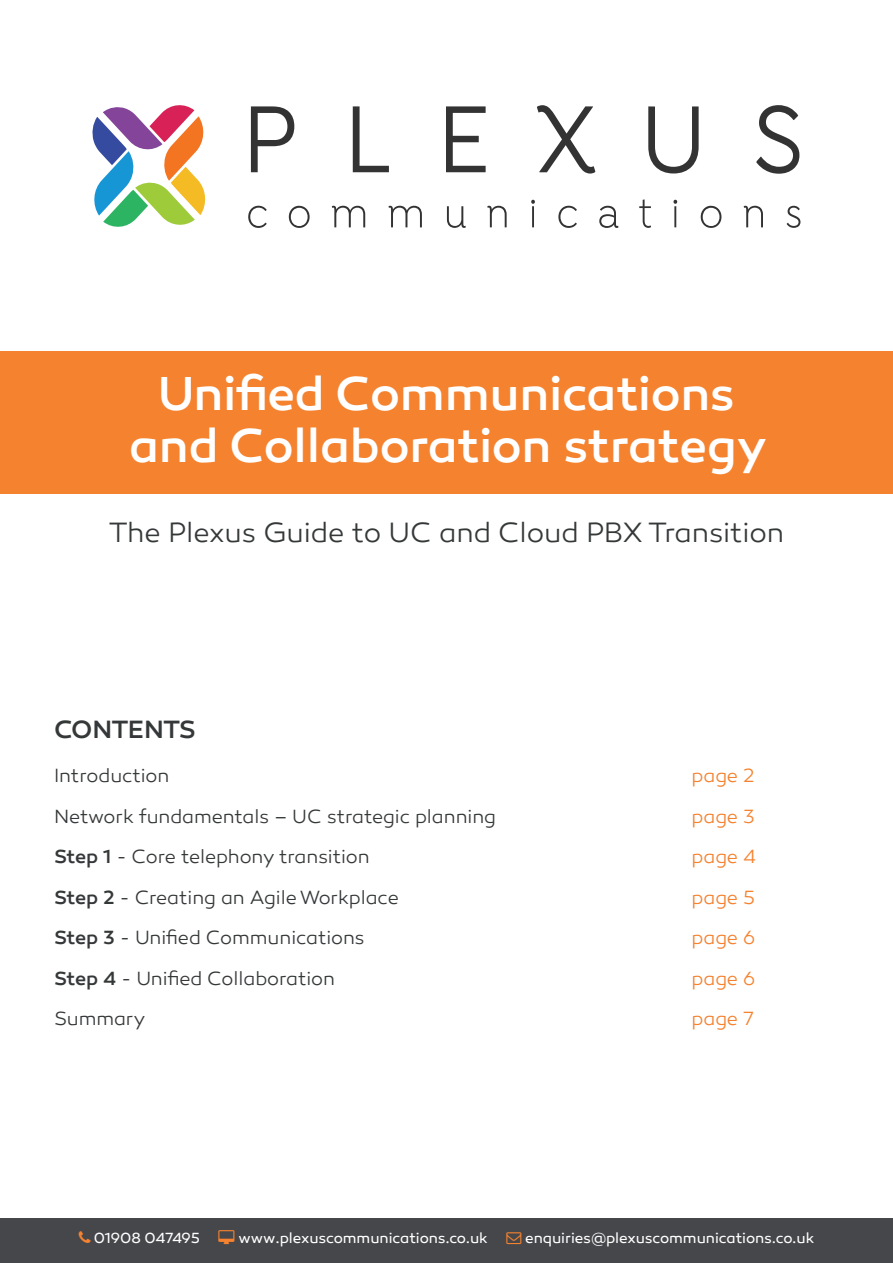
<style>
.page{position:relative;width:893px;height:1263px;background:#fff}
.page>*{position:absolute;margin:0;border:0;box-sizing:border-box;transform-origin:0 0}
.t1{font:500 48.6px/52.5px "Canaro";letter-spacing:-.005em;color:#fff;text-align:center}
.t2{font:300 28.5px "Canaro";letter-spacing:-.005em;color:#353839}
.t3{font:500 25.5px "Canaro";letter-spacing:-.03em;color:#353839}
.t4{font:300 19.5px "Canaro";letter-spacing:-.005em;color:#353839}
.t5{font:300 19.5px "Canaro";letter-spacing:-.005em;color:#f5822f}
.t6{font:15px "Canaro";letter-spacing:-.005em;color:#fff}
.s1{font-weight:500}
</style>
<div class="page">
<div style="left:0;top:351px;width:893px;height:142px;background:#f5822f"></div>
<div style="left:0;top:1218px;width:893px;height:45px;background:#46474b"></div>
<svg style="left:251px;top:106px;width:43px;height:66px"></svg>
<svg style="left:353px;top:106px;width:36px;height:66px"></svg>
<svg style="left:446px;top:106px;width:40px;height:66px"></svg>
<svg style="left:537px;top:105px;width:58px;height:69px"></svg>
<svg style="left:648px;top:106px;width:51px;height:67px"></svg>
<svg style="left:756px;top:105px;width:43px;height:69px"></svg>
<svg style="left:248px;top:206px;width:19px;height:22px"></svg>
<svg style="left:289px;top:206px;width:21px;height:22px"></svg>
<svg style="left:332px;top:206px;width:33px;height:21px"></svg>
<svg style="left:388px;top:206px;width:34px;height:21px"></svg>
<svg style="left:447px;top:206px;width:19px;height:22px"></svg>
<svg style="left:487px;top:206px;width:20px;height:21px"></svg>
<svg style="left:531px;top:200px;width:4px;height:27px"></svg>
<svg style="left:558px;top:206px;width:19px;height:22px"></svg>
<svg style="left:599px;top:206px;width:19px;height:22px"></svg>
<svg style="left:639px;top:199px;width:12px;height:29px"></svg>
<svg style="left:673px;top:200px;width:4px;height:27px"></svg>
<svg style="left:701px;top:206px;width:20px;height:22px"></svg>
<svg style="left:744px;top:206px;width:19px;height:21px"></svg>
<svg style="left:787px;top:206px;width:13px;height:22px"></svg>
<svg style="left:92px;top:105px;width:114px;height:122px"></svg>
<p class="t1" style="left:129px;top:367px;width:639px">Unified Communications and Collaboration strategy</p>
<p class="t2" style="left:109px;top:515px;width:677px">The Plexus Guide to UC and Cloud PBX Transition</p>
<p class="t3" style="left:54px;top:714px;width:144px">CONTENTS</p>
<p class="t4" style="left:54px;top:764px;width:117px">Introduction</p>
<p class="t5" style="left:692px;top:764px;width:64px">page 2</p>
<p class="t4" style="left:54px;top:805px;width:443px">Network fundamentals – UC strategic planning</p>
<p class="t5" style="left:692px;top:805px;width:65px">page 3</p>
<p class="t4" style="left:54px;top:845px;width:317px"><span class="s1">Step 1</span> - Core telephony transition</p>
<p class="t5" style="left:692px;top:845px;width:66px">page 4</p>
<p class="t4" style="left:54px;top:886px;width:346px"><span class="s1">Step 2</span> - Creating an Agile Workplace</p>
<p class="t5" style="left:692px;top:886px;width:65px">page 5</p>
<p class="t4" style="left:54px;top:926px;width:312px"><span class="s1">Step 3</span> - Unified Communications</p>
<p class="t5" style="left:692px;top:926px;width:65px">page 6</p>
<p class="t4" style="left:54px;top:967px;width:282px"><span class="s1">Step 4</span> - Unified Collaboration</p>
<p class="t5" style="left:692px;top:967px;width:65px">page 6</p>
<p class="t4" style="left:54px;top:1007px;width:93px">Summary</p>
<p class="t5" style="left:692px;top:1007px;width:64px">page 7</p>
<p class="t6" style="left:94px;top:1229px;width:108px">01908 047495</p>
<p class="t6" style="left:238px;top:1229px;width:251px">www.plexuscommunications.co.uk</p>
<p class="t6" style="left:525px;top:1229px;width:291px">enquiries@plexuscommunications.co.uk</p>
</div>
